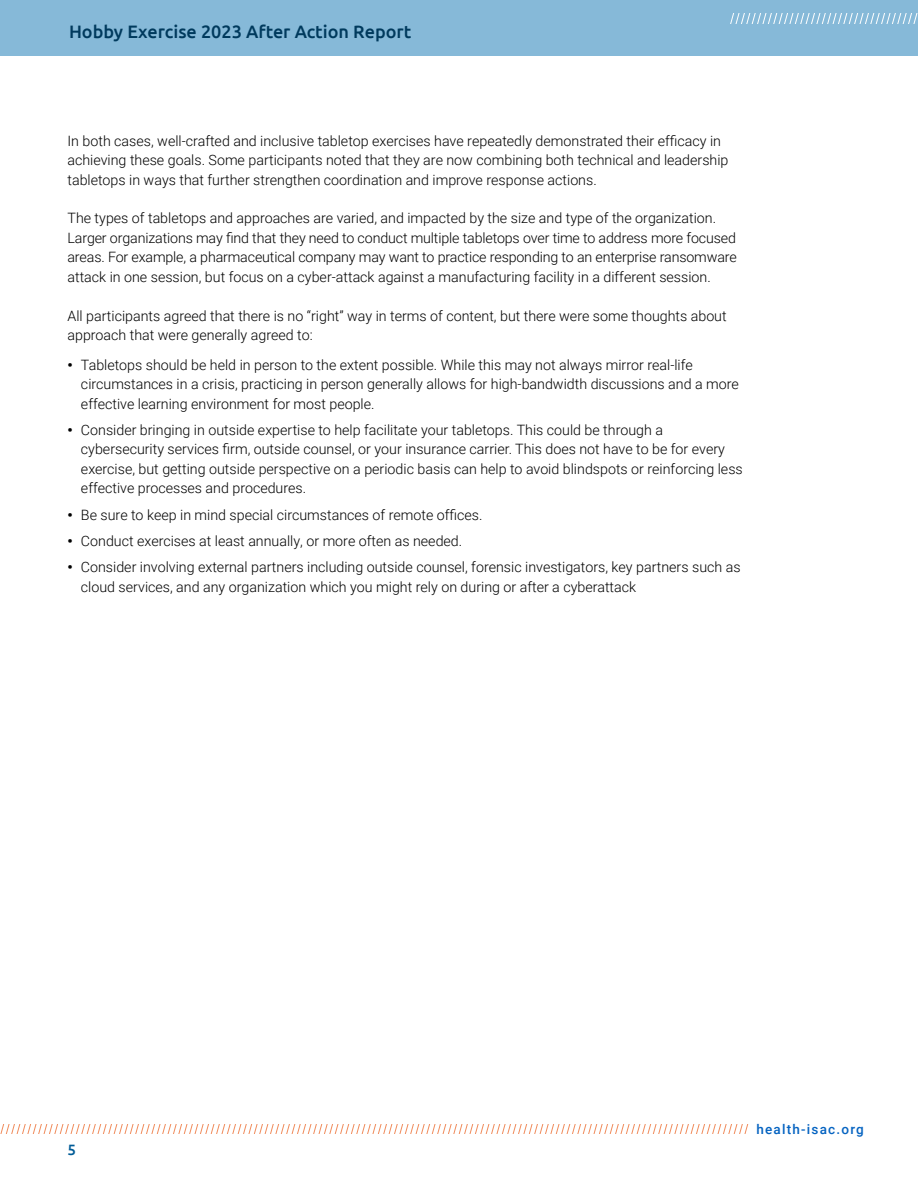
<style>
.page{position:relative;width:918px;height:1188px;background:#fff}
.page>*{position:absolute;margin:0;border:0;box-sizing:border-box;transform-origin:0 0}
.t1{font:500 18px "Ubuntu";color:#003a5d}
.t2{font:500 15px "Ubuntu";color:#005c97}
.t3{font:300 14.25px/19.5px "Roboto";color:#000}
.t4{font:500 13.5px "Roboto";letter-spacing:.09em;color:#0563c1}
.s1{font-weight:900}
</style>
<div class="page">
<div style="left:0;top:0;width:918px;height:56px;background:#86b9d8"></div>
<svg style="left:730px;top:14px;width:187px;height:9px"></svg>
<svg style="left:0;top:1125px;width:748px;height:9px"></svg>
<p class="t1" style="left:69px;top:20px;width:344px">Hobby Exercise 2023 After Action Report</p>
<p class="t3" style="left:68px;top:130px;width:662px">In both cases, well-crafted and inclusive tabletop exercises have repeatedly demonstrated their efficacy in achieving these goals. Some participants noted that they are now combining both technical and leadership tabletops in ways that further strengthen coordination and improve response actions.</p>
<p class="t3" style="left:68px;top:208px;width:671px">The types of tabletops and approaches are varied, and impacted by the size and type of the organization.<br>Larger organizations may find that they need to conduct multiple tabletops over time to address more focused areas. For example, a pharmaceutical company may want to practice responding to an enterprise ransomware attack in one session, but focus on a cyber-attack against a manufacturing facility in a different session.</p>
<p class="t3" style="left:68px;top:305px;width:661px">All participants agreed that there is no “right” way in terms of content, but there were some thoughts about approach that were generally agreed to:</p>
<p class="t3" style="left:81px;top:354px;width:659px;text-indent:-13px"><span class="s1">•</span> Tabletops should be held in person to the extent possible. While this may not always mirror real-life circumstances in a crisis, practicing in person generally allows for high-bandwidth discussions and a more effective learning environment for most people.</p>
<p class="t3" style="left:81px;top:420px;width:663px;text-indent:-13px"><span class="s1">•</span> Consider bringing in outside expertise to help facilitate your tabletops. This could be through a cybersecurity services firm, outside counsel, or your insurance carrier. This does not have to be for every exercise, but getting outside perspective on a periodic basis can help to avoid blindspots or reinforcing less effective processes and procedures.</p>
<p class="t3" style="left:67px;top:504px;width:417px"><span class="s1">•</span> Be sure to keep in mind special circumstances of remote offices.</p>
<p class="t3" style="left:67px;top:531px;width:396px"><span class="s1">•</span> Conduct exercises at least annually, or more often as needed.</p>
<p class="t3" style="left:81px;top:557px;width:661px;text-indent:-13px"><span class="s1">•</span> Consider involving external partners including outside counsel, forensic investigators, key partners such as cloud services, and any organization which you might rely on during or after a cyberattack</p>
<p class="t2" style="left:68px;top:1140px;width:10px">5</p>
<p class="t4" style="left:756px;top:1120px;width:109px">health-isac.org</p>
</div>
